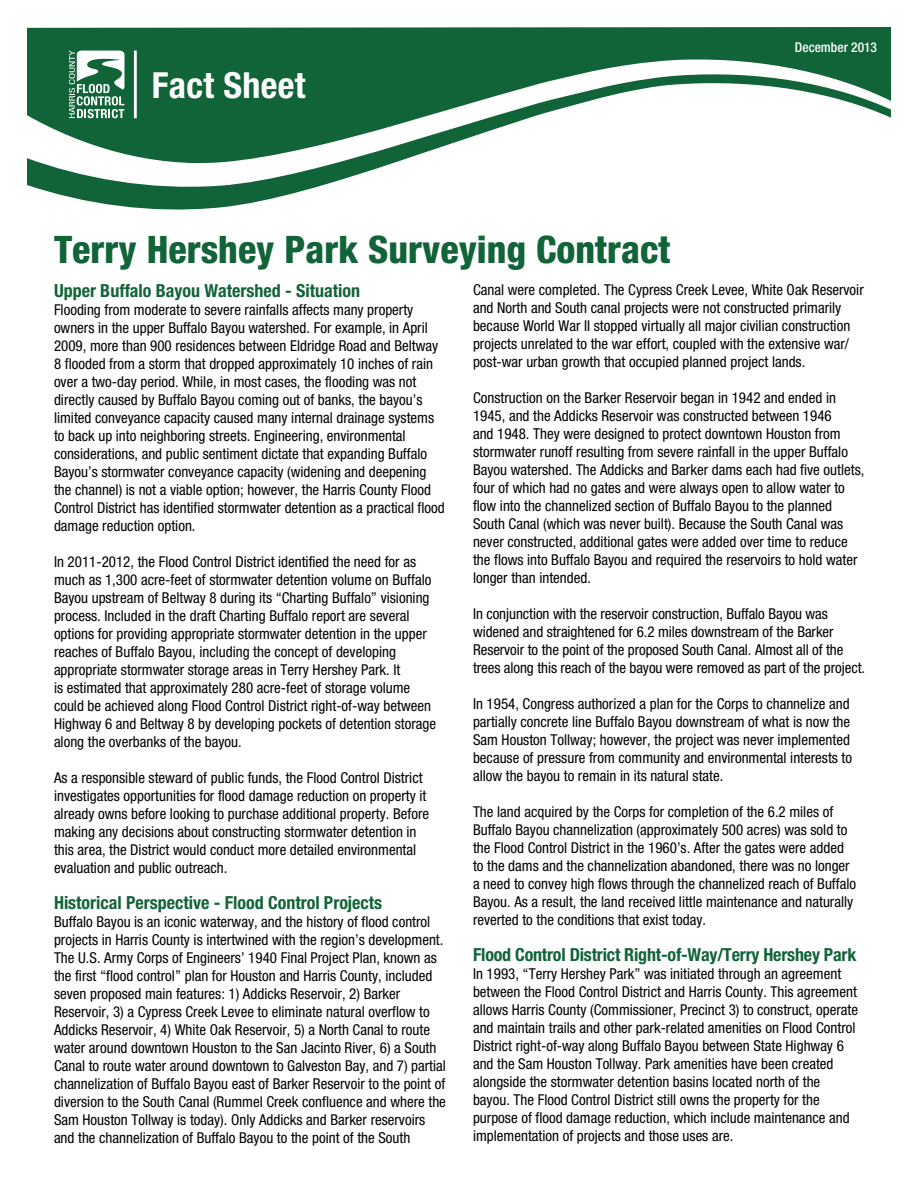
<style>
.page{position:relative;width:918px;height:1188px;background:#fff}
.page>*{position:absolute;margin:0;border:0;box-sizing:border-box;transform-origin:0 0}
.t1{font:800 condensed 37.95px "Helvetica Neue";color:#116338}
.t2{font:700 condensed 36px "Helvetica Neue";letter-spacing:.01em;color:#fff}
.t3{font:700 condensed 18px "Helvetica Neue";color:#116338}
.t4{font:condensed 15px/18px "Helvetica Neue";color:#000}
.t5{font:500 condensed 13.5px "Helvetica Neue";color:#fff}
</style>
<div class="page">
<svg style="left:27px;top:27px;width:864px;height:183px;fill:#116338"></svg>
<svg style="left:27px;top:57px;width:864px;height:134px"></svg>
<svg style="left:69px;top:50px;width:55px;height:68px"></svg>
<hr style="left:134px;top:51px;width:3px;height:67px;background:#fff">
<h2 class="t2" style="left:152px;top:63px;width:155px">Fact Sheet</h2>
<h1 class="t1" style="left:54px;top:226px;width:618px">Terry Hershey Park Surveying Contract</h1>
<p class="t5" style="left:795px;top:39px;width:84px">December 2013</p>
<p class="t3" style="left:54px;top:280px;width:308px">Upper Buffalo Bayou Watershed - Situation</p>
<p class="t4" style="left:54px;top:301px;width:392px">Flooding from moderate to severe rainfalls affects many property owners in the upper Buffalo Bayou watershed. For example, in April 2009, more than 900 residences between Eldridge Road and Beltway 8 flooded from a storm that dropped approximately 10 inches of rain over a two-day period. While, in most cases, the flooding was not directly caused by Buffalo Bayou coming out of banks, the bayou’s limited conveyance capacity caused many internal drainage systems to back up into neighboring streets. Engineering, environmental considerations, and public sentiment dictate that expanding Buffalo Bayou’s stormwater conveyance capacity (widening and deepening the channel) is not a viable option; however, the Harris County Flood Control District has identified stormwater detention as a practical flood damage reduction option.</p>
<p class="t4" style="left:54px;top:553px;width:384px">In 2011-2012, the Flood Control District identified the need for as much as 1,300 acre-feet of stormwater detention volume on Buffalo Bayou upstream of Beltway 8 during its “Charting Buffalo” visioning process. Included in the draft Charting Buffalo report are several options for providing appropriate stormwater detention in the upper reaches of Buffalo Bayou, including the concept of developing appropriate stormwater storage areas in Terry Hershey Park. It<br>is estimated that approximately 280 acre-feet of storage volume could be achieved along Flood Control District right-of-way between Highway 6 and Beltway 8 by developing pockets of detention storage along the overbanks of the bayou.</p>
<p class="t4" style="left:54px;top:769px;width:377px">As a responsible steward of public funds, the Flood Control District investigates opportunities for flood damage reduction on property it already owns before looking to purchase additional property. Before making any decisions about constructing stormwater detention in this area, the District would conduct more detailed environmental evaluation and public outreach.</p>
<p class="t3" style="left:54px;top:892px;width:330px">Historical Perspective - Flood Control Projects</p>
<p class="t4" style="left:54px;top:913px;width:393px">Buffalo Bayou is an iconic waterway, and the history of flood control projects in Harris County is intertwined with the region’s development.<br>The U.S. Army Corps of Engineers’ 1940 Final Project Plan, known as the first “flood control” plan for Houston and Harris County, included seven proposed main features: 1) Addicks Reservoir, 2) Barker Reservoir, 3) a Cypress Creek Levee to eliminate natural overflow to Addicks Reservoir, 4) White Oak Reservoir, 5) a North Canal to route water around downtown Houston to the San Jacinto River, 6) a South Canal to route water around downtown to Galveston Bay, and 7) partial channelization of Buffalo Bayou east of Barker Reservoir to the point of diversion to the South Canal (Rummel Creek confluence and where the Sam Houston Tollway is today). Only Addicks and Barker reservoirs and the channelization of Buffalo Bayou to the point of the South</p>
<p class="t4" style="left:473px;top:281px;width:392px">Canal were completed. The Cypress Creek Levee, White Oak Reservoir and North and South canal projects were not constructed primarily because World War II stopped virtually all major civilian construction projects unrelated to the war effort, coupled with the extensive war/ post-war urban growth that occupied planned project lands.</p>
<p class="t4" style="left:473px;top:389px;width:393px">Construction on the Barker Reservoir began in 1942 and ended in 1945, and the Addicks Reservoir was constructed between 1946<br>and 1948. They were designed to protect downtown Houston from stormwater runoff resulting from severe rainfall in the upper Buffalo Bayou watershed. The Addicks and Barker dams each had five outlets, four of which had no gates and were always open to allow water to flow into the channelized section of Buffalo Bayou to the planned South Canal (which was never built). Because the South Canal was never constructed, additional gates were added over time to reduce the flows into Buffalo Bayou and required the reservoirs to hold water longer than intended.</p>
<p class="t4" style="left:473px;top:605px;width:394px">In conjunction with the reservoir construction, Buffalo Bayou was widened and straightened for 6.2 miles downstream of the Barker Reservoir to the point of the proposed South Canal. Almost all of the trees along this reach of the bayou were removed as part of the project.</p>
<p class="t4" style="left:473px;top:695px;width:381px">In 1954, Congress authorized a plan for the Corps to channelize and partially concrete line Buffalo Bayou downstream of what is now the Sam Houston Tollway; however, the project was never implemented because of pressure from community and environmental interests to allow the bayou to remain in its natural state.</p>
<p class="t4" style="left:473px;top:803px;width:385px">The land acquired by the Corps for completion of the 6.2 miles of Buffalo Bayou channelization (approximately 500 acres) was sold to the Flood Control District in the 1960’s. After the gates were added to the dams and the channelization abandoned, there was no longer a need to convey high flows through the channelized reach of Buffalo Bayou. As a result, the land received little maintenance and naturally reverted to the conditions that exist today.</p>
<p class="t3" style="left:473px;top:944px;width:385px">Flood Control District Right-of-Way/Terry Hershey Park</p>
<p class="t4" style="left:473px;top:965px;width:386px">In 1993, “Terry Hershey Park” was initiated through an agreement between the Flood Control District and Harris County. This agreement allows Harris County (Commissioner, Precinct 3) to construct, operate and maintain trails and other park-related amenities on Flood Control District right-of-way along Buffalo Bayou between State Highway 6 and the Sam Houston Tollway. Park amenities have been created alongside the stormwater detention basins located north of the bayou. The Flood Control District still owns the property for the purpose of flood damage reduction, which include maintenance and implementation of projects and those uses are.</p>
</div>
